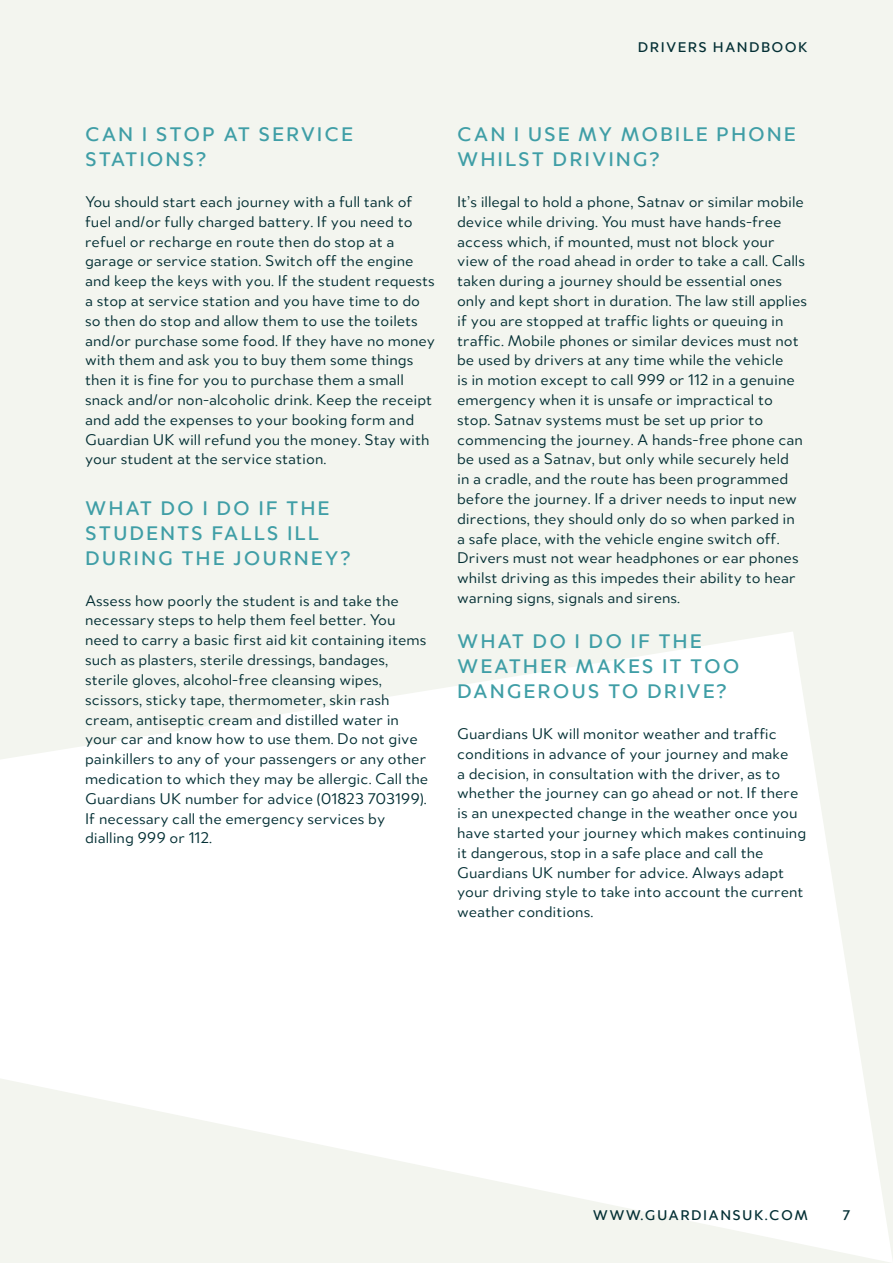
<style>
.page{position:relative;width:893px;height:1263px;background:#f3f5ef}
.page>*{position:absolute;margin:0;border:0;box-sizing:border-box;transform-origin:0 0}
.t1{font:500 21px/25.2px "Merel";letter-spacing:.09em;color:#3f9ea6}
.t2{font:16.5px/19.8px "Merel";color:#032f34}
.t3{font:500 15px "Merel";letter-spacing:.09em;color:#032f34}
</style>
<div class="page">
<svg style="left:0;top:632px;width:893px;height:631px;fill:#fff"></svg>
<p class="t3" style="left:638px;top:42px;width:171px">DRIVERS HANDBOOK</p>
<p class="t1" style="left:85px;top:123px;width:270px">CAN I STOP AT SERVICE<br>STATIONS?</p>
<p class="t2" style="left:85px;top:193px;width:352px">You should start each journey with a full tank of fuel and/or fully charged battery. If you need to refuel or recharge en route then do stop at a garage or service station. Switch off the engine and keep the keys with you. If the student requests a stop at service station and you have time to do so then do stop and allow them to use the toilets and/or purchase some food. If they have no money with them and ask you to buy them some things then it is fine for you to purchase them a small snack and/or non-alcoholic drink. Keep the receipt and add the expenses to your booking form and Guardian UK will refund you the money. Stay with your student at the service station.</p>
<p class="t1" style="left:85px;top:497px;width:267px">WHAT DO I DO IF THE<br>STUDENTS FALLS ILL<br>DURING THE JOURNEY?</p>
<p class="t2" style="left:85px;top:591px;width:345px">Assess how poorly the student is and take the necessary steps to help them feel better. You need to carry a basic first aid kit containing items such as plasters, sterile dressings, bandages, sterile gloves, alcohol-free cleansing wipes, scissors, sticky tape, thermometer, skin rash cream, antiseptic cream and distilled water in your car and know how to use them. Do not give painkillers to any of your passengers or any other medication to which they may be allergic. Call the Guardians UK number for advice (01823 703199).<br>If necessary call the emergency services by dialling 999 or 112.</p>
<p class="t1" style="left:457px;top:123px;width:340px">CAN I USE MY MOBILE PHONE<br>WHILST DRIVING?</p>
<p class="t2" style="left:457px;top:193px;width:352px">It’s illegal to hold a phone, Satnav or similar mobile device while driving. You must have hands-free access which, if mounted, must not block your view of the road ahead in order to take a call. Calls taken during a journey should be essential ones only and kept short in duration. The law still applies if you are stopped at traffic lights or queuing in traffic. Mobile phones or similar devices must not be used by drivers at any time while the vehicle<br>is in motion except to call 999 or 112 in a genuine emergency when it is unsafe or impractical to stop. Satnav systems must be set up prior to commencing the journey. A hands-free phone can be used as a Satnav, but only while securely held<br>in a cradle, and the route has been programmed before the journey. If a driver needs to input new directions, they should only do so when parked in<br>a safe place, with the vehicle engine switch off.<br>Drivers must not wear headphones or ear phones whilst driving as this impedes their ability to hear warning signs, signals and sirens.</p>
<p class="t1" style="left:457px;top:630px;width:284px">WHAT DO I DO IF THE<br>WEATHER MAKES IT TOO<br>DANGEROUS TO DRIVE?</p>
<p class="t2" style="left:457px;top:725px;width:351px">Guardians UK will monitor weather and traffic conditions in advance of your journey and make<br>a decision, in consultation with the driver, as to whether the journey can go ahead or not. If there is an unexpected change in the weather once you have started your journey which makes continuing it dangerous, stop in a safe place and call the Guardians UK number for advice. Always adapt your driving style to take into account the current weather conditions.</p>
<p class="t3" style="left:593px;top:1210px;width:217px">WWW.GUARDIANSUK.COM</p>
<p class="t3" style="left:842px;top:1210px;width:10px">7</p>
</div>
